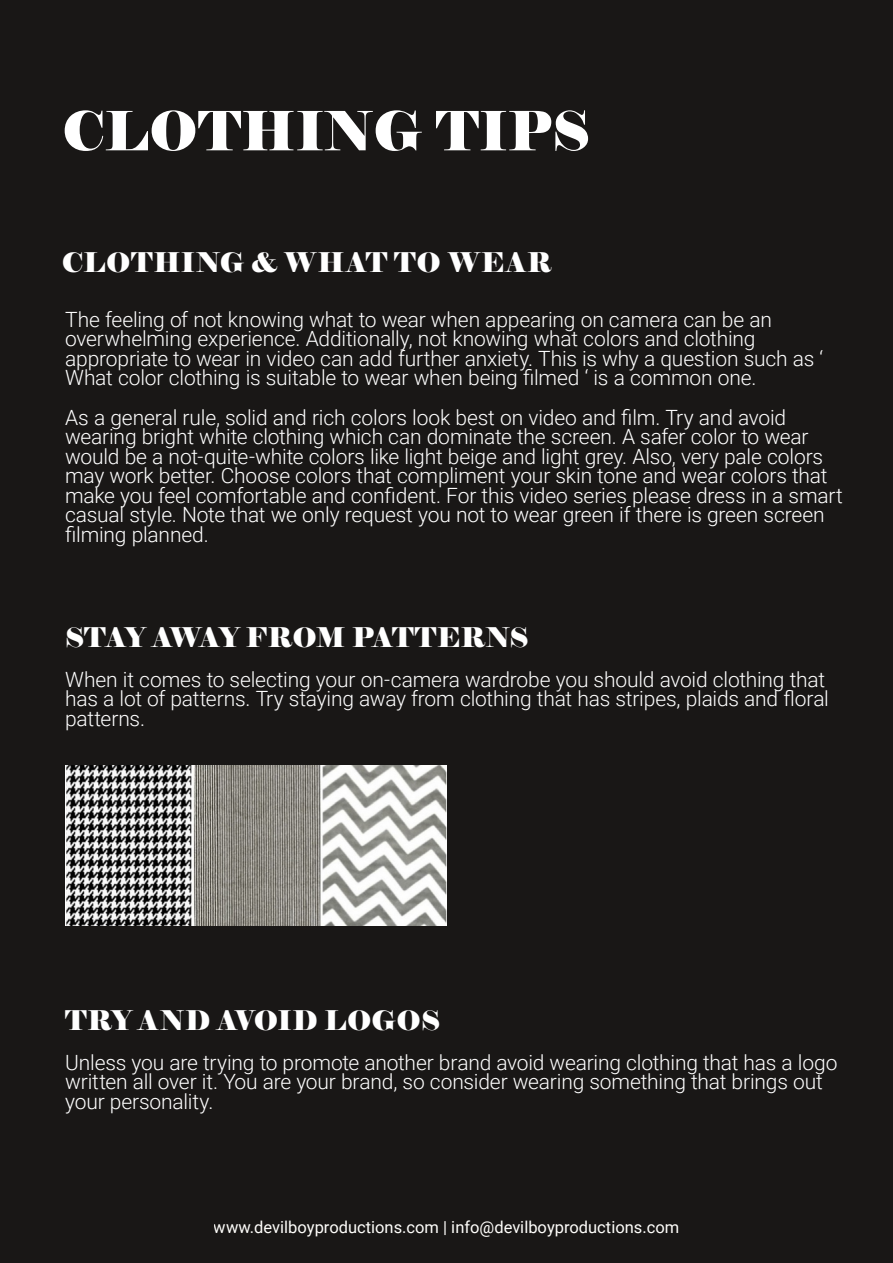
<style>
.page{position:relative;width:893px;height:1263px;background:#191716}
.page>*{position:absolute;margin:0;border:0;box-sizing:border-box;transform-origin:0 0}
.t1{font:54px "Elephant";color:#fff}
.t2{font:27px "Elephant";letter-spacing:.01em;color:#fff}
.t3{font:27px "Elephant";letter-spacing:-.015em;color:#fff}
.t4{font:300 21px/19.5px "Roboto";letter-spacing:-.01em;color:#fff}
.t5{font:16.5px "Roboto";color:#fffefb}
</style>
<div class="page">
<img style="left:65px;top:766px;width:381px;height:160px">
<h1 class="t1" style="left:62px;top:97px;width:530px">CLOTHING TIPS</h1>
<p class="t2" style="left:62px;top:246px;width:491px">CLOTHING &amp; WHAT TO WEAR</p>
<p class="t4" style="left:65px;top:309px;width:760px">The feeling of not knowing what to wear when appearing on camera can be an overwhelming experience. Additionally, not knowing what colors and clothing appropriate to wear in video can add further anxiety. This is why a question such as ‘ What color clothing is suitable to wear when being filmed ‘ is a common one.</p>
<p class="t4" style="left:65px;top:407px;width:779px">As a general rule, solid and rich colors look best on video and film. Try and avoid wearing bright white clothing which can dominate the screen. A safer color to wear would be a not-quite-white colors like light beige and light grey. Also, very pale colors may work better. Choose colors that compliment your skin tone and wear colors that make you feel comfortable and confident. For this video series please dress in a smart casual style. Note that we only request you not to wear green if there is green screen filming planned.</p>
<p class="t3" style="left:65px;top:621px;width:465px">STAY AWAY FROM PATTERNS</p>
<p class="t4" style="left:65px;top:669px;width:765px">When it comes to selecting your on-camera wardrobe you should avoid clothing that has a lot of patterns. Try staying away from clothing that has stripes, plaids and floral patterns.</p>
<p class="t2" style="left:65px;top:1003px;width:377px">TRY AND AVOID LOGOS</p>
<p class="t4" style="left:65px;top:1052px;width:774px">Unless you are trying to promote another brand avoid wearing clothing that has a logo written all over it. You are your brand, so consider wearing something that brings out your personality.</p>
<p class="t5" style="left:214px;top:1215px;width:467px">www.devilboyproductions.com | info@devilboyproductions.com</p>
</div>
